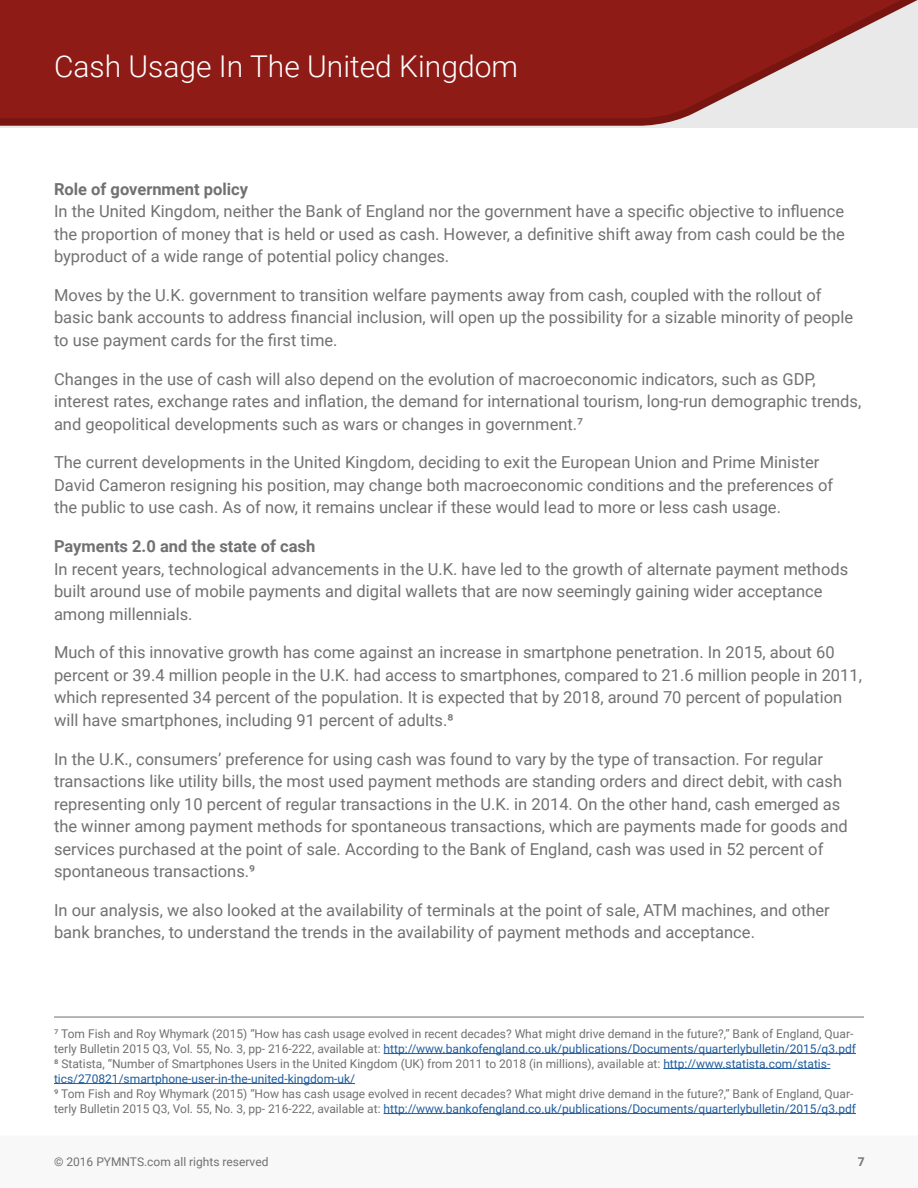
<style>
.page{position:relative;width:918px;height:1188px;background:#fff}
.page>*{position:absolute;margin:0;border:0;box-sizing:border-box;transform-origin:0 0}
.t1{font:300 30px "Roboto";color:#fff}
.t2{font:16.5px/22.5px "Roboto";color:#717073}
.t3{font:700 16.5px "Roboto";color:#717073}
.t4{font:12px/15px "Roboto";color:#717073}
.t5{font:700 12px "Roboto";color:#717073}
.s1{color:#215d9e}
</style>
<div class="page">
<svg style="left:0;top:0;width:918px;height:128px;background:#9b3936"></svg>
<div style="left:0;top:1136px;width:918px;height:52px;background:#f8f8f8"></div>
<hr style="left:54px;top:1017px;width:810px;height:1px;background:#717073">
<hr style="left:384px;top:1053px;width:472px;height:1px;background:#215d9e">
<hr style="left:663px;top:1068px;width:167px;height:1px;background:#215d9e">
<hr style="left:54px;top:1083px;width:301px;height:1px;background:#215d9e">
<hr style="left:384px;top:1113px;width:472px;height:1px;background:#215d9e">
<h1 class="t1" style="left:54px;top:45px;width:466px">Cash Usage In The United Kingdom</h1>
<p class="t3" style="left:54px;top:177px;width:196px">Role of government policy</p>
<p class="t2" style="left:54px;top:200px;width:792px;text-align:justify">In the United Kingdom, neither the Bank of England nor the government have a specific objective to influence the proportion of money that is held or used as cash. However, a definitive shift away from cash could be the byproduct of a wide range of potential policy changes.</p>
<p class="t2" style="left:54px;top:283px;width:801px">Moves by the U.K. government to transition welfare payments away from cash, coupled with the rollout of basic bank accounts to address financial inclusion, will open up the possibility for a sizable minority of people to use payment cards for the first time.</p>
<p class="t2" style="left:54px;top:367px;width:809px">Changes in the use of cash will also depend on the evolution of macroeconomic indicators, such as GDP, interest rates, exchange rates and inflation, the demand for international tourism, long-run demographic trends, and geopolitical developments such as wars or changes in government.7</p>
<p class="t2" style="left:54px;top:451px;width:781px">The current developments in the United Kingdom, deciding to exit the European Union and Prime Minister<br>David Cameron resigning his position, may change both macroeconomic conditions and the preferences of the public to use cash. As of now, it remains unclear if these would lead to more or less cash usage.</p>
<p class="t3" style="left:54px;top:535px;width:263px">Payments 2.0 and the state of cash</p>
<p class="t2" style="left:54px;top:557px;width:796px">In recent years, technological advancements in the U.K. have led to the growth of alternate payment methods built around use of mobile payments and digital wallets that are now seemingly gaining wider acceptance among millennials.</p>
<p class="t2" style="left:54px;top:641px;width:810px">Much of this innovative growth has come against an increase in smartphone penetration. In 2015, about 60 percent or 39.4 million people in the U.K. had access to smartphones, compared to 21.6 million people in 2011, which represented 34 percent of the population. It is expected that by 2018, around 70 percent of population will have smartphones, including 91 percent of adults.8</p>
<p class="t2" style="left:54px;top:747px;width:795px">In the U.K., consumers’ preference for using cash was found to vary by the type of transaction. For regular transactions like utility bills, the most used payment methods are standing orders and direct debit, with cash representing only 10 percent of regular transactions in the U.K. in 2014. On the other hand, cash emerged as the winner among payment methods for spontaneous transactions, which are payments made for goods and services purchased at the point of sale. According to the Bank of England, cash was used in 52 percent of spontaneous transactions.9</p>
<p class="t2" style="left:54px;top:898px;width:777px">In our analysis, we also looked at the availability of terminals at the point of sale, ATM machines, and other bank branches, to understand the trends in the availability of payment methods and acceptance.</p>
<p class="t4" style="left:54px;top:1025px;width:804px">7 Tom Fish and Roy Whymark (2015) “How has cash usage evolved in recent decades? What might drive demand in the future?,” Bank of England, Quar&shy;terly Bulletin 2015 Q3, Vol. 55, No. 3, pp- 216-222, available at: <span class="s1">http://www.bankofengland.co.uk/publications/Documents/quarterlybulletin/2015/q3.pdf </span>8 Statista, “Number of Smartphones Users in the United Kingdom (UK) from 2011 to 2018 (in millions), available at: <span class="s1">http://www.statista.com/statis&shy;tics/270821/smartphone-user-in-the-united-kingdom-uk/</span></p>
<p class="t4" style="left:54px;top:1085px;width:804px">9 Tom Fish and Roy Whymark (2015) “How has cash usage evolved in recent decades? What might drive demand in the future?,” Bank of England, Quar&shy;terly Bulletin 2015 Q3, Vol. 55, No. 3, pp- 216-222, available at: <span class="s1">http://www.bankofengland.co.uk/publications/Documents/quarterlybulletin/2015/q3.pdf</span></p>
<p class="t4" style="left:54px;top:1154px;width:216px">© 2016 PYMNTS.com all rights reserved</p>
<p class="t5" style="left:858px;top:1153px;width:8px">7</p>
</div>
